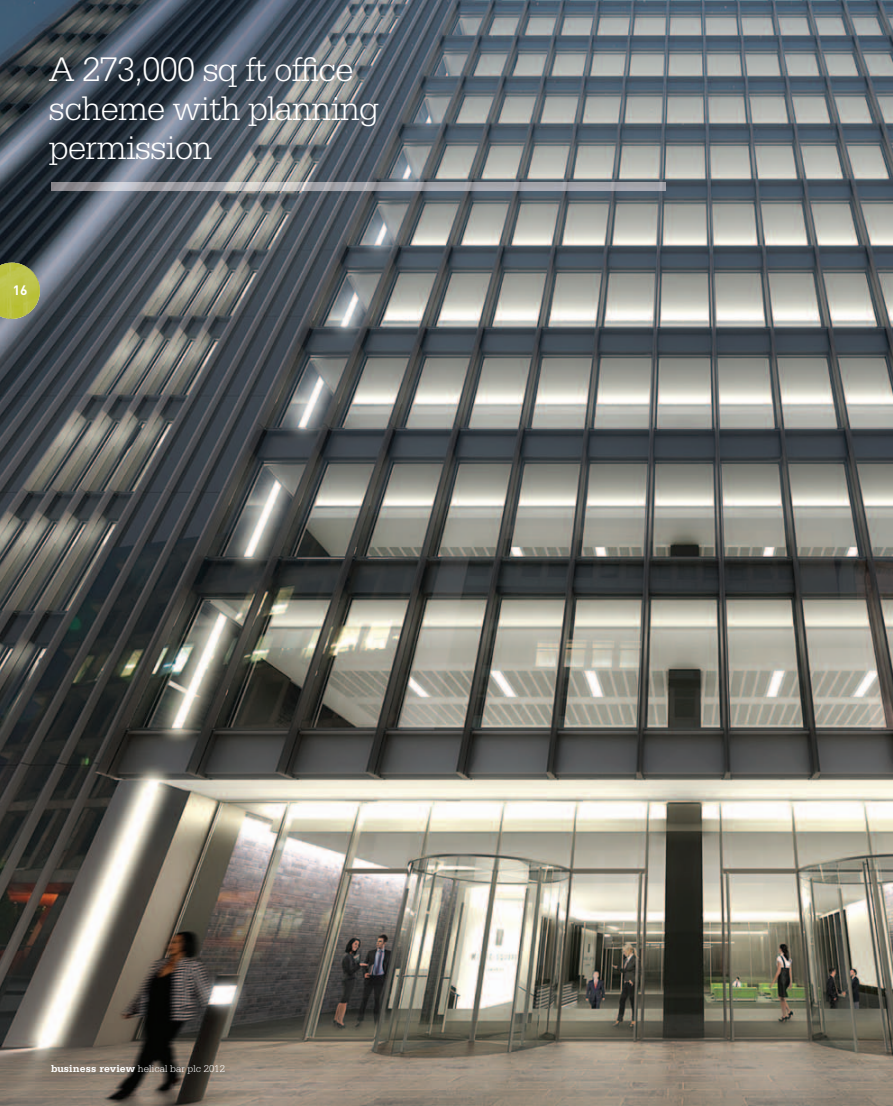
<style>
.page{position:relative;width:893px;height:1106px;background:#fff}
.page>*{position:absolute;margin:0;border:0;box-sizing:border-box;transform-origin:0 0}
.t1{font:300 36px/39px "Serifa";letter-spacing:-.02em;color:#fff}
.t2{font:700 13.5px "DIN";color:#fff}
.t3{font:300 10.5px "Serifa";letter-spacing:.005em;color:#fff}
.s1{font-weight:700}
</style>
<div class="page">
<img style="left:0;top:0;width:893px;height:1106px">
<img style="left:0;top:263px;width:40px;height:56px">
<img style="left:51px;top:182px;width:614px;height:9px">
<p class="t1" style="left:49px;top:49px;width:332px">A 273,000 sq ft office scheme with planning permission</p>
<p class="t2" style="left:13px;top:281px;width:16px">16</p>
<p class="t3" style="left:51px;top:1062px;width:175px"><span class="s1">business review</span> helical bar plc 2012</p>
</div>
